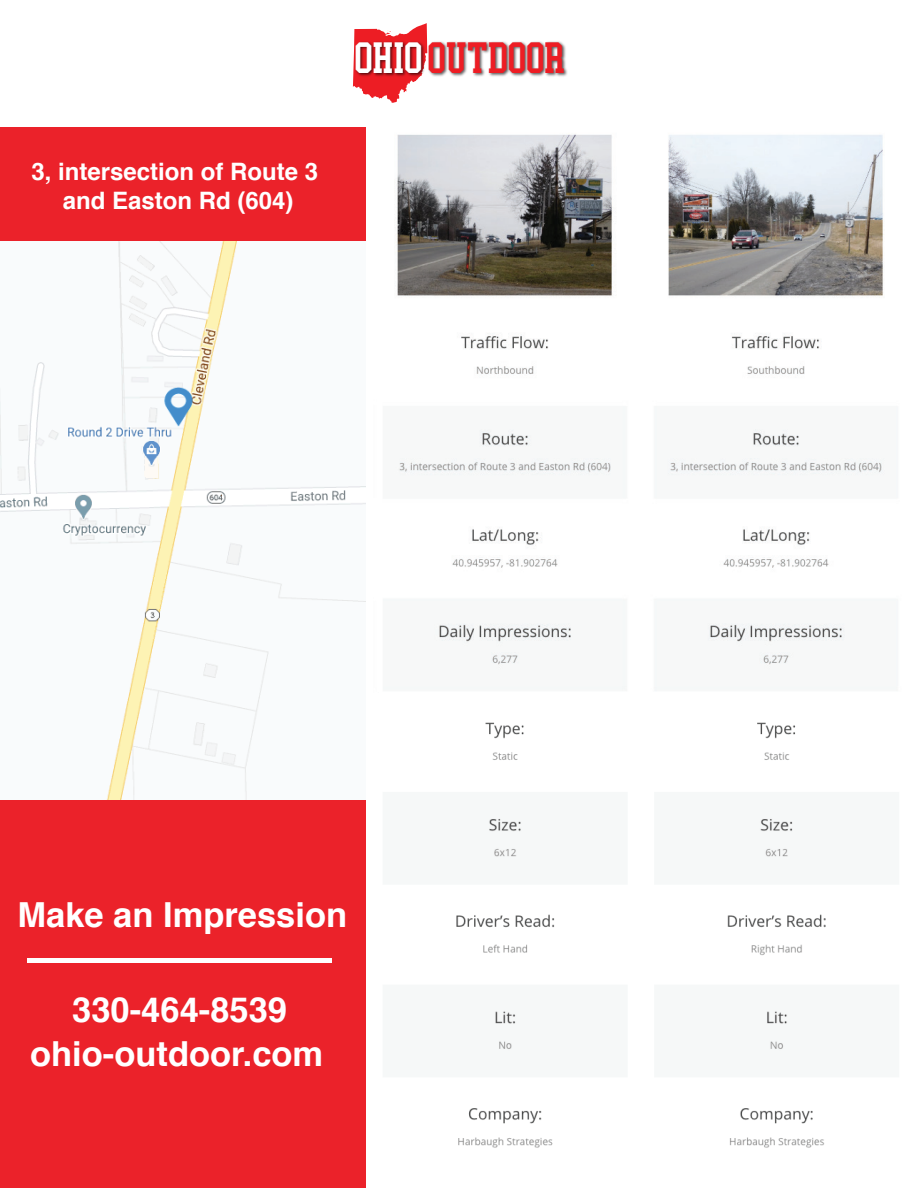
<style>
.page{position:relative;width:918px;height:1188px;background:#fff}
.page>*{position:absolute;margin:0;border:0;box-sizing:border-box;transform-origin:0 0}
.t1{font:35.1px "College Block 2.0";color:#ed1d24}
.t2{font:700 34.5px/43.8px "Helvetica";color:#fff;text-align:center}
.t3{font:700 24px/28.8px "Helvetica";color:#fff;text-align:center}
.s1{color:#fff}
</style>
<div class="page">
<div style="left:0;top:212px;width:366px;height:976px;background:#eb222a"></div>
<img style="left:0;top:241px;width:366px;height:558px">
<div style="left:0;top:128px;width:366px;height:113px;background:#eb222a"></div>
<hr style="left:28px;top:959px;width:304px;height:4px;background:#fff">
<svg style="left:354px;top:23px;width:73px;height:80px"></svg>
<img style="left:353px;top:37px;width:214px;height:50px">
<img style="left:397px;top:134px;width:488px;height:557px">
<img style="left:456px;top:722px;width:370px;height:426px">
<p class="t3" style="left:32px;top:158px;width:288px">3, intersection of Route 3 and Easton Rd (604)</p>
<p class="t1" style="left:356px;top:32px;width:212px"><span class="s1">OHIO</span> OUTDOOR</p>
<p class="t2" style="left:17px;top:893px;width:331px">Make an Impression</p>
<p class="t2" style="left:30px;top:988px;width:295px">330-464-8539 ohio-outdoor.com</p>
</div>
